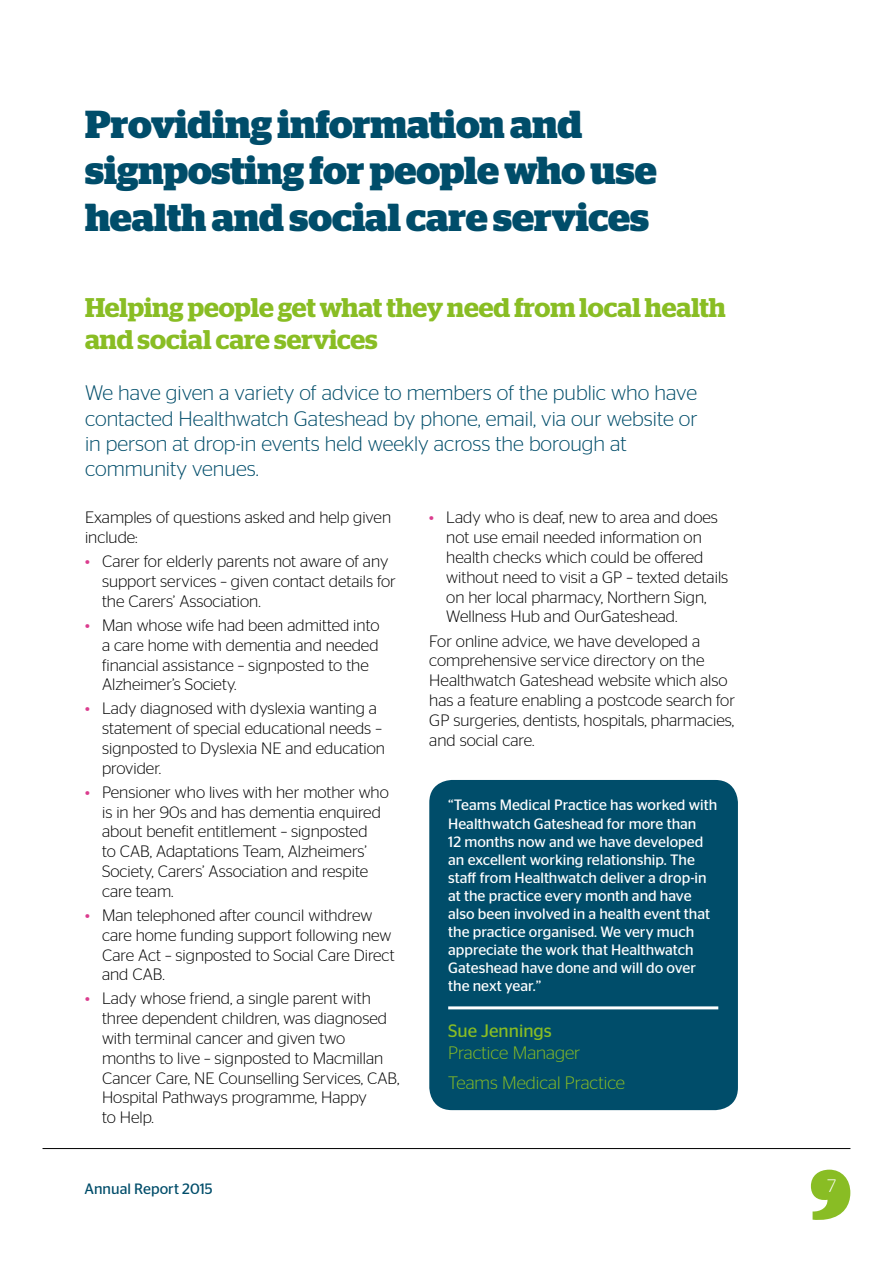
<style>
.page{position:relative;width:893px;height:1263px;background:#fff}
.page>*{position:absolute;margin:0;border:0;box-sizing:border-box;transform-origin:0 0}
.t1{font:700 39px/46.8px "Stag";color:#004d6a}
.t2{font:600 27px/32.4px "Stag";color:#89bd24}
.t3{font:300 21px/25.2px "Stag Sans";color:#004d6a}
.t4{font:300 18px/30.2px "Stag Sans";color:#89bd24}
.t5{font:18px "Stag Sans";color:#89bd24}
.t6{font:300 18px "Stag Sans";color:#fff}
.t7{font:300 16.5px/19.8px "Stag Sans";color:#000}
.t8{font:15px/18px "Stag Sans";color:#fff}
.t9{font:15px "Stag Sans";color:#004d6a}
.s1{color:#db3c8e}
</style>
<div class="page">
<hr style="left:43px;top:1148px;width:807px;height:1px;background:#000">
<svg style="left:811px;top:1170px;width:40px;height:50px"></svg>
<div style="left:429px;top:780px;width:309px;height:330px;background:#004d6a;border-radius:23px"></div>
<hr style="left:448px;top:1006px;width:270px;height:3px;background:#fff">
<h1 class="t1" style="left:85px;top:100px;width:573px">Providing information and signposting for people who use health and social care services</h1>
<h2 class="t2" style="left:85px;top:291px;width:642px">Helping people get what they need from local health and social care services</h2>
<p class="t3" style="left:85px;top:380px;width:614px">We have given a variety of advice to members of the public who have contacted Healthwatch Gateshead by phone, email, via our website or in person at drop-in events held weekly across the borough at community venues.</p>
<p class="t7" style="left:85px;top:507px;width:308px">Examples of questions asked and help given include:</p>
<p class="t7" style="left:102px;top:551px;width:295px;text-indent:-17px"><span class="s1">•</span> Carer for elderly parents not aware of any support services – given contact details for the Carers’ Association.</p>
<p class="t7" style="left:102px;top:615px;width:279px;text-indent:-17px"><span class="s1">•</span> Man whose wife had been admitted into a care home with dementia and needed financial assistance – signposted to the Alzheimer’s Society.</p>
<p class="t7" style="left:102px;top:698px;width:285px;text-indent:-17px"><span class="s1">•</span> Lady diagnosed with dyslexia wanting a statement of special educational needs – signposted to Dyslexia NE and education provider.</p>
<p class="t7" style="left:102px;top:782px;width:288px;text-indent:-17px"><span class="s1">•</span> Pensioner who lives with her mother who is in her 90s and has dementia enquired about benefit entitlement – signposted<br>to CAB, Adaptations Team, Alzheimers’ Society, Carers’ Association and respite care team.</p>
<p class="t7" style="left:102px;top:905px;width:294px;text-indent:-17px"><span class="s1">•</span> Man telephoned after council withdrew care home funding support following new<br>Care Act – signposted to Social Care Direct and CAB.</p>
<p class="t7" style="left:102px;top:988px;width:299px;text-indent:-17px"><span class="s1">•</span> Lady whose friend, a single parent with three dependent children, was diagnosed with terminal cancer and given two months to live – signposted to Macmillan Cancer Care, NE Counselling Services, CAB, Hospital Pathways programme, Happy<br>to Help.</p>
<p class="t7" style="left:446px;top:508px;width:283px;text-indent:-17px"><span class="s1">•</span> Lady who is deaf, new to area and does not use email needed information on health checks which could be offered without need to visit a GP – texted details on her local pharmacy, Northern Sign, Wellness Hub and OurGateshead.</p>
<p class="t7" style="left:429px;top:631px;width:307px">For online advice, we have developed a comprehensive service directory on the Healthwatch Gateshead website which also has a feature enabling a postcode search for GP surgeries, dentists, hospitals, pharmacies, and social care.</p>
<p class="t8" style="left:448px;top:796px;width:270px">“Teams Medical Practice has worked with Healthwatch Gateshead for more than<br>12 months now and we have developed an excellent working relationship. The staff from Healthwatch deliver a drop-in at the practice every month and have also been involved in a health event that the practice organised. We very much appreciate the work that Healthwatch Gateshead have done and will do over the next year.”</p>
<p class="t5" style="left:448px;top:1021px;width:105px">Sue Jennings</p>
<p class="t4" style="left:448px;top:1037px;width:178px">Practice Manager<br>Teams Medical Practice</p>
<p class="t9" style="left:85px;top:1180px;width:130px">Annual Report 2015</p>
<p class="t6" style="left:827px;top:1176px;width:10px">7</p>
</div>
